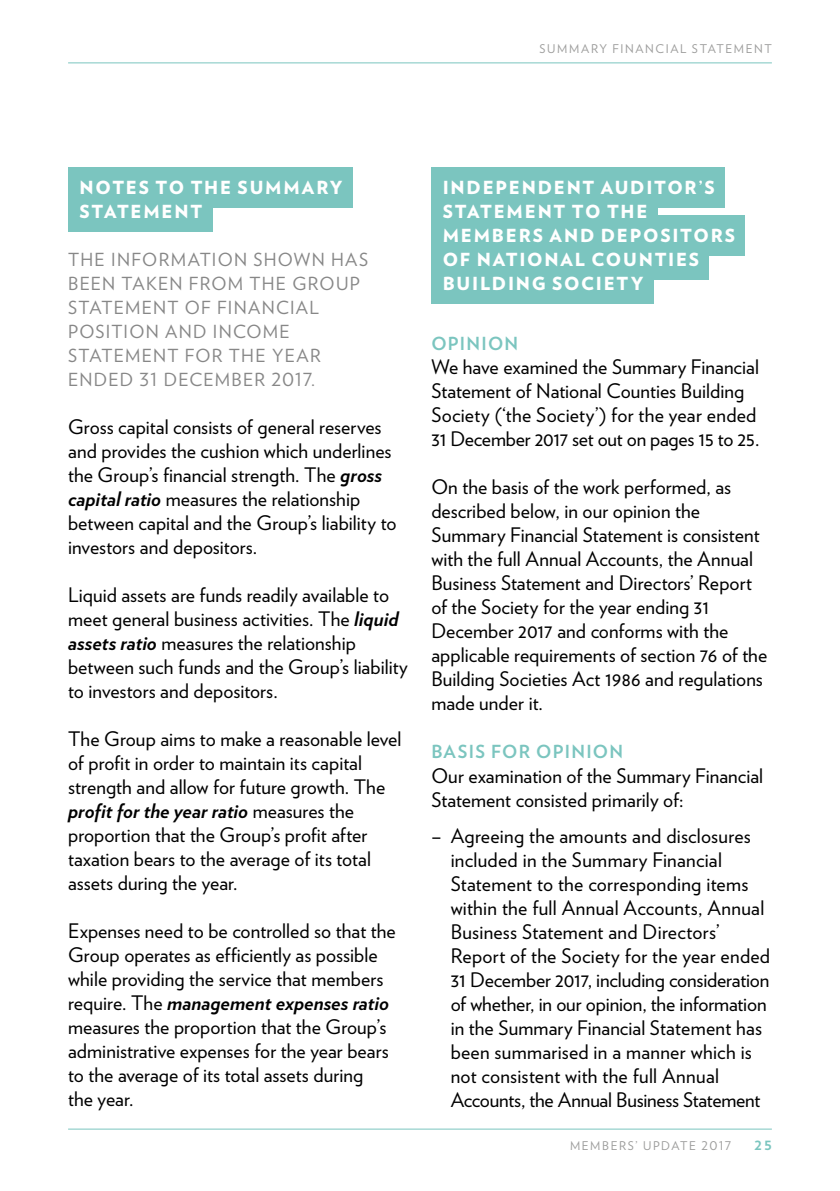
<style>
.page{position:relative;width:840px;height:1191px;background:#fff}
.page>*{position:absolute;margin:0;border:0;box-sizing:border-box;transform-origin:0 0}
.t1{font:20px/24px "Verlag";color:#000}
.t2{font:18px/24px "Verlag";letter-spacing:.07em;color:#878787}
.t3{font:900 18px/24px "Verlag";letter-spacing:.095em;color:#fff}
.t4{font:700 18px "Verlag";letter-spacing:.07em;color:#7bc5bf}
.t5{font:700 16px "Verlag";color:#7bc5bf}
.t6{font:12px "Verlag";letter-spacing:.13em;color:#9d9d9c}
.s1{font-weight:700;font-style:italic}
</style>
<div class="page">
<hr style="left:68px;top:62px;width:703px;height:1px;background:#7bc5bf">
<hr style="left:68px;top:1128px;width:703px;height:1px;background:#7bc5bf">
<div style="left:431px;top:167px;width:293px;height:41px;background:#7bc5bf"></div>
<div style="left:431px;top:191px;width:226px;height:41px;background:#7bc5bf"></div>
<div style="left:431px;top:215px;width:313px;height:41px;background:#7bc5bf"></div>
<div style="left:431px;top:239px;width:277px;height:41px;background:#7bc5bf"></div>
<div style="left:431px;top:263px;width:222px;height:41px;background:#7bc5bf"></div>
<div style="left:68px;top:167px;width:284px;height:41px;background:#7bc5bf"></div>
<div style="left:68px;top:191px;width:144px;height:41px;background:#7bc5bf"></div>
<p class="t6" style="left:539px;top:40px;width:234px">SUMMARY FINANCIAL STATEMENT</p>
<p class="t3" style="left:79px;top:175px;width:264px">NOTES TO THE SUMMARY<br>STATEMENT</p>
<p class="t2" style="left:68px;top:247px;width:301px">THE INFORMATION SHOWN HAS<br>BEEN TAKEN FROM THE GROUP<br>STATEMENT OF FINANCIAL<br>POSITION AND INCOME<br>STATEMENT FOR THE YEAR<br>ENDED 31 DECEMBER 2017.</p>
<p class="t1" style="left:68px;top:414px;width:330px">Gross capital consists of general reserves and provides the cushion which underlines the Group’s financial strength. The <span class="s1">gross capital ratio</span> measures the relationship between capital and the Group’s liability to investors and depositors.</p>
<p class="t1" style="left:68px;top:582px;width:341px">Liquid assets are funds readily available to meet general business activities. The <span class="s1">liquid assets ratio</span> measures the relationship between such funds and the Group’s liability to investors and depositors.</p>
<p class="t1" style="left:68px;top:726px;width:335px">The Group aims to make a reasonable level of profit in order to maintain its capital strength and allow for future growth. The <span class="s1">profit for the year ratio</span> measures the proportion that the Group’s profit after taxation bears to the average of its total assets during the year.</p>
<p class="t1" style="left:68px;top:918px;width:329px">Expenses need to be controlled so that the Group operates as efficiently as possible while providing the service that members require. The <span class="s1">management expenses ratio </span>measures the proportion that the Group’s administrative expenses for the year bears to the average of its total assets during<br>the year.</p>
<p class="t3" style="left:442px;top:175px;width:294px">INDEPENDENT AUDITOR’S<br>STATEMENT TO THE<br>MEMBERS AND DEPOSITORS<br>OF NATIONAL COUNTIES<br>BUILDING SOCIETY</p>
<p class="t4" style="left:431px;top:330px;width:88px">OPINION</p>
<p class="t1" style="left:431px;top:354px;width:329px">We have examined the Summary Financial Statement of National Counties Building Society (‘the Society’) for the year ended 31 December 2017 set out on pages 15 to 25.</p>
<p class="t1" style="left:431px;top:474px;width:337px">On the basis of the work performed, as described below, in our opinion the Summary Financial Statement is consistent with the full Annual Accounts, the Annual Business Statement and Directors’ Report of the Society for the year ending 31<br>December 2017 and conforms with the applicable requirements of section 76 of the Building Societies Act 1986 and regulations made under it.</p>
<p class="t4" style="left:431px;top:738px;width:193px">BASIS FOR OPINION</p>
<p class="t1" style="left:431px;top:762px;width:333px">Our examination of the Summary Financial<br>Statement consisted primarily of:</p>
<p class="t1" style="left:450px;top:822px;width:321px;text-indent:-19px">– Agreeing the amounts and disclosures included in the Summary Financial Statement to the corresponding items within the full Annual Accounts, Annual Business Statement and Directors’ Report of the Society for the year ended 31 December 2017, including consideration of whether, in our opinion, the information in the Summary Financial Statement has been summarised in a manner which is not consistent with the full Annual Accounts, the Annual Business Statement</p>
<p class="t6" style="left:569px;top:1136px;width:163px">MEMBERS’ UPDATE 2017</p>
<p class="t5" style="left:754px;top:1131px;width:19px">25</p>
</div>
